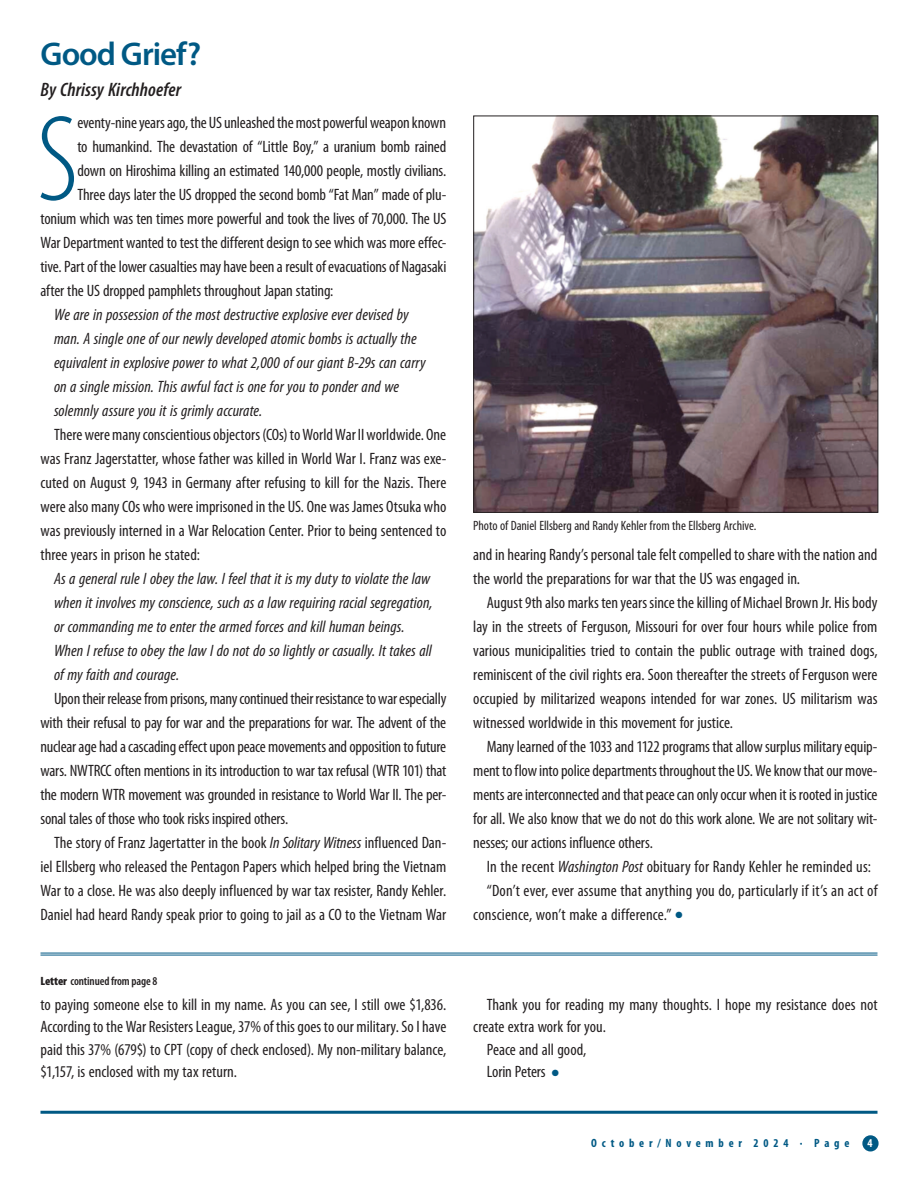
<style>
.page{position:relative;width:918px;height:1188px;background:#fff}
.page>*{position:absolute;margin:0;border:0;box-sizing:border-box;transform-origin:0 0}
.First_para_second_story_2022{font:300 condensed 123.3px "Myriad Pro";color:#005984}
.Headline_2nd_stories_2022{font:600 33px "Myriad Pro";letter-spacing:-.03em;color:#005984}
.Body_copy_2022{font:italic 600 condensed 19.5px "Myriad Pro";letter-spacing:.005em;color:#231f20}
.Body_copy_2022-2{font:condensed 16.5px/24px "Myriad Pro";color:#231f20;text-align:justify}
.Indented_body_copy_2024{font:italic condensed 16.5px/24px "Myriad Pro";letter-spacing:.005em;color:#231f20}
.First_para_second_story_2022-2{font:condensed 16.5px "Myriad Pro";letter-spacing:-.01em;color:#231f20}
.captions_2022{font:condensed 13.5px "Myriad Pro";letter-spacing:-.005em;color:#231f20}
.t1{font:700 condensed 12px "Myriad Pro";letter-spacing:.4em;color:#005984}
.t2{font:600 condensed 12px "Myriad Pro";letter-spacing:-.01em;color:#231f20}
.t3{font:700 condensed 12px "Myriad Pro";color:#fff}
.s1{font-style:italic}
.s2{color:#005984}
.s3{font-weight:900}
</style>
<div class="page">
<div style="left:863px;top:1136px;width:15px;height:15px;background:#005984;border-radius:50%"></div>
<div style="left:862px;top:1135px;width:17px;height:16px;border:2px solid #005984;border-radius:50%"></div>
<hr style="left:40px;top:1111px;width:838px;height:3px;background:#005984">
<hr style="left:40px;top:953px;width:838px;height:1px;background:#005984">
<hr style="left:40px;top:955px;width:838px;height:1px;background:#005984">
<img style="left:475px;top:118px;width:401px;height:393px">
<p class="Headline_2nd_stories_2022" style="left:40px;top:33px;width:162px">Good Grief?</p>
<p class="Body_copy_2022" style="left:40px;top:77px;width:142px">By Chrissy Kirchhoefer</p>
<p class="First_para_second_story_2022" style="left:37px;top:86px;width:43px">S</p>
<p class="First_para_second_story_2022-2" style="left:77px;top:113px;width:370px">eventy-nine years ago, the US unleashed the most powerful weapon known</p>
<p class="First_para_second_story_2022-2" style="left:77px;top:137px;width:370px">to humankind. The devastation of “Little Boy,” a uranium bomb rained</p>
<p class="First_para_second_story_2022-2" style="left:77px;top:161px;width:370px">down on Hiroshima killing an estimated 140,000 people, mostly civilians.</p>
<p class="First_para_second_story_2022-2" style="left:77px;top:185px;width:370px">Three days later the US dropped the second bomb “Fat Man” made of plu-</p>
<p class="First_para_second_story_2022-2" style="left:40px;top:209px;width:407px">tonium which was ten times more powerful and took the lives of 70,000. The US</p>
<p class="First_para_second_story_2022-2" style="left:40px;top:233px;width:407px">War Department wanted to test the different design to see which was more effec-</p>
<p class="First_para_second_story_2022-2" style="left:40px;top:257px;width:407px">tive. Part of the lower casualties may have been a result of evacuations of Nagasaki</p>
<p class="First_para_second_story_2022-2" style="left:40px;top:281px;width:294px">after the US dropped pamphlets throughout Japan stating:</p>
<p class="Indented_body_copy_2024" style="left:54px;top:302px;width:373px">We are in possession of the most destructive explosive ever devised by man. A single one of our newly developed atomic bombs is actually the equivalent in explosive power to what 2,000 of our giant B-29s can carry on a single mission. This awful fact is one for you to ponder and we solemnly assure you it is grimly accurate.</p>
<p class="Body_copy_2022-2" style="left:40px;top:422px;width:407px;text-indent:14px">There were many conscientious objectors (COs) to World War II worldwide. One was Franz Jagerstatter, whose father was killed in World War I. Franz was exe&shy;cuted on August 9, 1943 in Germany after refusing to kill for the Nazis. There were also many COs who were imprisoned in the US. One was James Otsuka who was previously interned in a War Relocation Center. Prior to being sentenced to three years in prison he stated:</p>
<p class="Indented_body_copy_2024" style="left:54px;top:566px;width:380px">As a general rule I obey the law. I feel that it is my duty to violate the law when it involves my conscience, such as a law requiring racial segregation, or commanding me to enter the armed forces and kill human beings.<br>When I refuse to obey the law I do not do so lightly or casually. It takes all of my faith and courage.</p>
<p class="Body_copy_2022-2" style="left:40px;top:686px;width:407px;text-indent:14px">Upon their release from prisons, many continued their resistance to war especially with their refusal to pay for war and the preparations for war. The advent of the nuclear age had a cascading effect upon peace movements and opposition to future wars. NWTRCC often mentions in its introduction to war tax refusal (WTR 101) that the modern WTR movement was grounded in resistance to World War II. The per&shy;sonal tales of those who took risks inspired others.</p>
<p class="Body_copy_2022-2" style="left:40px;top:830px;width:407px;text-indent:14px">The story of Franz Jagertatter in the book <span class="s1">In Solitary Witness</span> influenced Dan&shy;iel Ellsberg who released the Pentagon Papers which helped bring the Vietnam War to a close. He was also deeply influenced by war tax resister, Randy Kehler.<br>Daniel had heard Randy speak prior to going to jail as a CO to the Vietnam War</p>
<p class="captions_2022" style="left:473px;top:517px;width:285px">Photo of Daniel Ellsberg and Randy Kehler from the Ellsberg Archive.</p>
<p class="Body_copy_2022-2" style="left:473px;top:542px;width:406px">and in hearing Randy’s personal tale felt compelled to share with the nation and the world the preparations for war that the US was engaged in.</p>
<p class="Body_copy_2022-2" style="left:473px;top:590px;width:406px;text-indent:14px">August 9th also marks ten years since the killing of Michael Brown Jr. His body lay in the streets of Ferguson, Missouri for over four hours while police from various municipalities tried to contain the public outrage with trained dogs, reminiscent of the civil rights era. Soon thereafter the streets of Ferguson were occupied by militarized weapons intended for war zones. US militarism was witnessed worldwide in this movement for justice.</p>
<p class="Body_copy_2022-2" style="left:473px;top:734px;width:406px;text-indent:14px">Many learned of the 1033 and 1122 programs that allow surplus military equip&shy;ment to flow into police departments throughout the US. We know that our move&shy;ments are interconnected and that peace can only occur when it is rooted in justice for all. We also know that we do not do this work alone. We are not solitary wit&shy;nesses; our actions influence others.</p>
<p class="Body_copy_2022-2" style="left:487px;top:854px;width:386px">In the recent <span class="s1">Washington Post</span> obituary for Randy Kehler he reminded us:</p>
<p class="Body_copy_2022-2" style="left:473px;top:878px;width:406px;text-indent:14px">“Don’t ever, ever assume that anything you do, particularly if it’s an act of conscience, won’t make a difference.” <span class="s2">●</span></p>
<p class="t2" style="left:40px;top:974px;width:118px"><span class="s3">Letter</span> continued from page 8</p>
<p class="Body_copy_2022-2" style="left:40px;top:993px;width:407px;line-height:22.5px">to paying someone else to kill in my name. As you can see, I still owe $1,836.<br>According to the War Resisters League, 37% of this goes to our military. So I have paid this 37% (679$) to CPT (copy of check enclosed). My non-military balance, $1,157, is enclosed with my tax return.</p>
<p class="Body_copy_2022-2" style="left:473px;top:993px;width:406px;line-height:22.5px;text-indent:14px">Thank you for reading my many thoughts. I hope my resistance does not create extra work for you.</p>
<p class="Body_copy_2022-2" style="left:487px;top:1037px;width:101px">Peace and all good,</p>
<p class="Body_copy_2022-2" style="left:487px;top:1060px;width:74px">Lorin Peters <span class="s2">●</span></p>
<p class="t1" style="left:591px;top:1136px;width:260px">October/November 2024 · Page</p>
<p class="t3" style="left:868px;top:1136px;width:7px">4</p>
</div>
